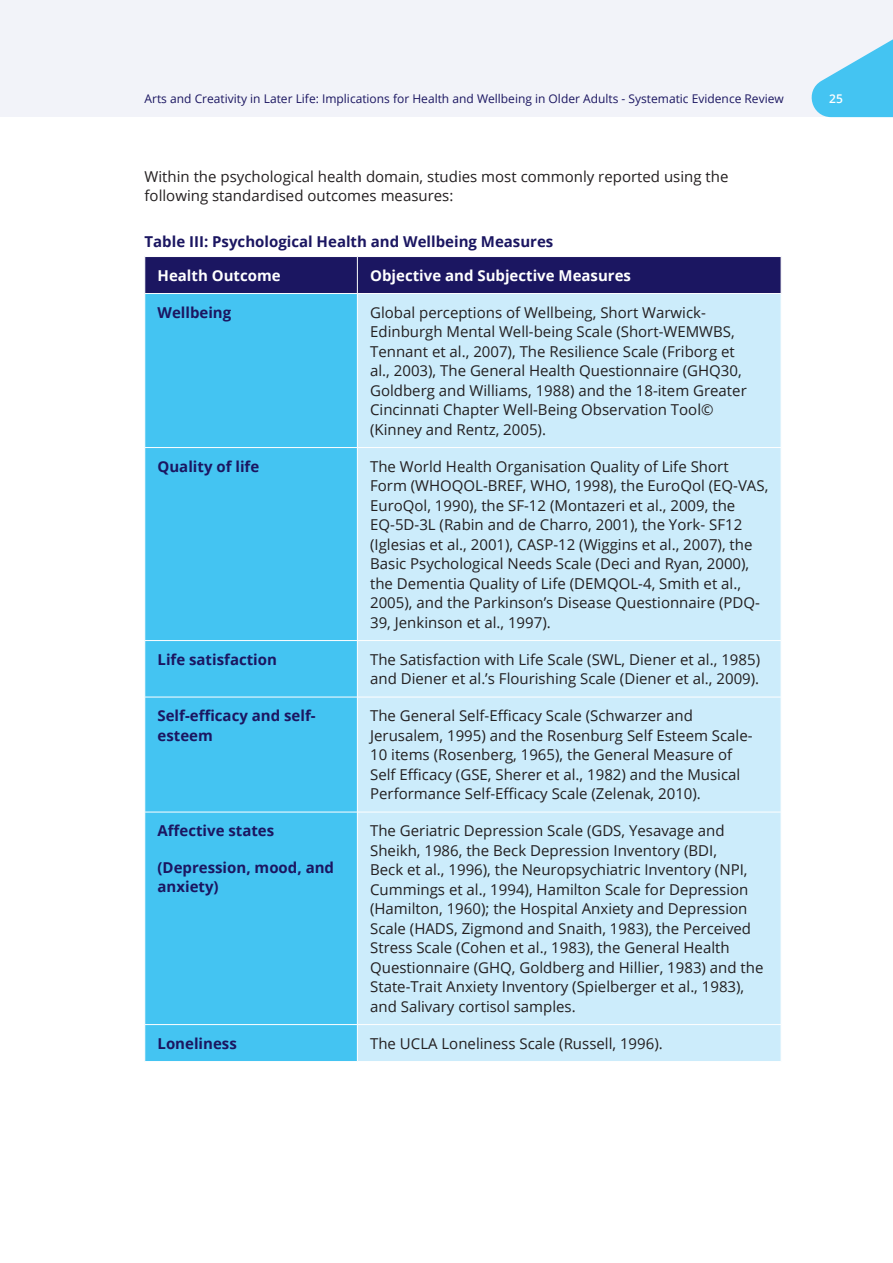
<style>
.page{position:relative;width:893px;height:1263px;background:#fff}
.page>*{position:absolute;margin:0;border:0;box-sizing:border-box;transform-origin:0 0}
.body{font:15px/19.5px "Open Sans";color:#231f20}
.table_heading_level{font:700 15px/19.5px "Open Sans";color:#1b1661}
.tables_heading{font:700 15px "Open Sans";color:#1b1661}
.table_heading_level-2{font:700 15px "Open Sans";color:#fff}
.t1{font:12px "Open Sans";color:#1b1661}
.t2{font:600 12px "Open Sans";color:#fff}
</style>
<div class="page">
<div style="left:0;top:0;width:893px;height:117px;background:#f2f3f9"></div>
<svg style="left:811px;top:39px;width:82px;height:78px"></svg>
<div style="left:145px;top:257px;width:636px;height:36px;background:#1b1661"></div>
<div style="left:145px;top:294px;width:212px;height:767px;background:#44c4f2"></div>
<div style="left:358px;top:294px;width:423px;height:767px;background:#ccecfb"></div>
<hr style="left:357px;top:257px;width:1px;height:36px;background:#fff">
<hr style="left:145px;top:447px;width:212px;height:1px;background:#fff">
<hr style="left:357px;top:447px;width:424px;height:1px;background:#fff">
<hr style="left:145px;top:640px;width:212px;height:1px;background:#fff">
<hr style="left:357px;top:640px;width:424px;height:1px;background:#fff">
<hr style="left:145px;top:697px;width:212px;height:1px;background:#fff">
<hr style="left:357px;top:697px;width:424px;height:1px;background:#fff">
<hr style="left:145px;top:812px;width:212px;height:1px;background:#fff">
<hr style="left:357px;top:812px;width:424px;height:1px;background:#fff">
<hr style="left:145px;top:1024px;width:212px;height:1px;background:#fff">
<hr style="left:357px;top:1024px;width:424px;height:1px;background:#fff">
<p class="t1" style="left:145px;top:90px;width:641px">Arts and Creativity in Later Life: Implications for Health and Wellbeing in Older Adults - Systematic Evidence Review</p>
<p class="t2" style="left:829px;top:91px;width:15px">25</p>
<p class="body" style="left:145px;top:166px;width:585px">Within the psychological health domain, studies most commonly reported using the following standardised outcomes measures:</p>
<p class="tables_heading" style="left:145px;top:231px;width:410px">Table III: Psychological Health and Wellbeing Measures</p>
<p class="table_heading_level-2" style="left:158px;top:265px;width:125px">Health Outcome</p>
<p class="table_heading_level-2" style="left:370px;top:265px;width:262px">Objective and Subjective Measures</p>
<p class="table_heading_level" style="left:158px;top:302px;width:75px">Wellbeing</p>
<p class="body" style="left:370px;top:302px;width:378px">Global perceptions of Wellbeing, Short Warwick-Edinburgh Mental Well-being Scale (Short-WEMWBS, Tennant et al., 2007), The Resilience Scale (Friborg et al., 2003), The General Health Questionnaire (GHQ30, Goldberg and Williams, 1988) and the 18-item Greater Cincinnati Chapter Well-Being Observation Tool© (Kinney and Rentz, 2005).</p>
<p class="table_heading_level" style="left:158px;top:456px;width:103px">Quality of life</p>
<p class="body" style="left:370px;top:456px;width:400px">The World Health Organisation Quality of Life Short Form (WHOQOL-BREF, WHO, 1998), the EuroQol (EQ-VAS, EuroQol, 1990), the SF-12 (Montazeri et al., 2009, the EQ-5D-3L (Rabin and de Charro, 2001), the York- SF12 (Iglesias et al., 2001), CASP-12 (Wiggins et al., 2007), the Basic Psychological Needs Scale (Deci and Ryan, 2000), the Dementia Quality of Life (DEMQOL-4, Smith et al., 2005), and the Parkinson’s Disease Questionnaire (PDQ-39, Jenkinson et al., 1997).</p>
<p class="table_heading_level" style="left:158px;top:649px;width:121px">Life satisfaction</p>
<p class="body" style="left:370px;top:649px;width:391px">The Satisfaction with Life Scale (SWL, Diener et al., 1985) and Diener et al.’s Flourishing Scale (Diener et al., 2009).</p>
<p class="table_heading_level" style="left:158px;top:706px;width:160px">Self-efficacy and self&shy;esteem</p>
<p class="body" style="left:370px;top:706px;width:384px">The General Self-Efficacy Scale (Schwarzer and Jerusalem, 1995) and the Rosenburg Self Esteem Scale-10 items (Rosenberg, 1965), the General Measure of Self Efficacy (GSE, Sherer et al., 1982) and the Musical Performance Self-Efficacy Scale (Zelenak, 2010).</p>
<p class="table_heading_level" style="left:158px;top:821px;width:118px">Affective states</p>
<p class="table_heading_level" style="left:158px;top:857px;width:178px">(Depression, mood, and anxiety)</p>
<p class="body" style="left:370px;top:821px;width:395px">The Geriatric Depression Scale (GDS, Yesavage and Sheikh, 1986, the Beck Depression Inventory (BDI,<br>Beck et al., 1996), the Neuropsychiatric Inventory (NPI, Cummings et al., 1994), Hamilton Scale for Depression (Hamilton, 1960); the Hospital Anxiety and Depression Scale (HADS, Zigmond and Snaith, 1983), the Perceived Stress Scale (Cohen et al., 1983), the General Health Questionnaire (GHQ, Goldberg and Hillier, 1983) and the State-Trait Anxiety Inventory (Spielberger et al., 1983), and Salivary cortisol samples.</p>
<p class="table_heading_level" style="left:158px;top:1033px;width:81px">Loneliness</p>
<p class="body" style="left:370px;top:1033px;width:294px">The UCLA Loneliness Scale (Russell, 1996).</p>
</div>
